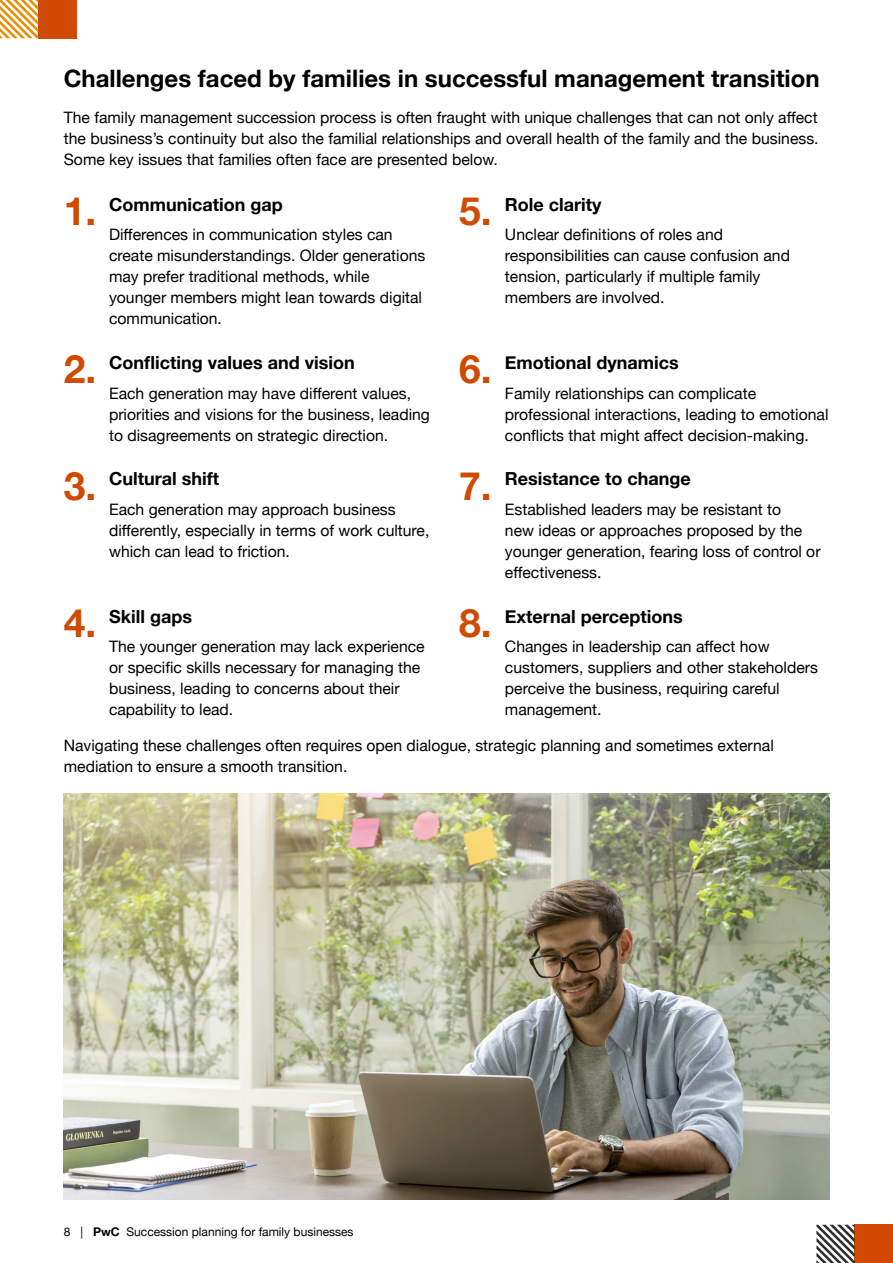
<style>
.page{position:relative;width:893px;height:1263px;background:#fff}
.page>*{position:absolute;margin:0;border:0;box-sizing:border-box;transform-origin:0 0}
.t1{font:700 39px "Helvetica Neue";color:#d04a02}
.t2{font:700 24px "Helvetica Neue";color:#000}
.t3{font:700 18px "Helvetica Neue";color:#000}
.t4{font:15.75px/21px "Helvetica Neue";color:#000}
.t5{font:12px "Helvetica Neue";color:#000}
.s1{font-size:39px;color:#d04a02}
.s2{font-weight:700}
</style>
<div class="page">
<img style="left:64px;top:794px;width:765px;height:405px">
<div style="left:38px;top:0;width:39px;height:38px;background:#d04a02"></div>
<svg style="left:0;top:0;width:38px;height:38px"></svg>
<div style="left:855px;top:1225px;width:38px;height:38px;background:#d04a02"></div>
<svg style="left:816px;top:1225px;width:39px;height:38px"></svg>
<h2 class="t2" style="left:64px;top:60px;width:757px">Challenges faced by families in successful management transition</h2>
<p class="t4" style="left:64px;top:108px;width:756px;text-align:justify">The family management succession process is often fraught with unique challenges that can not only affect the business’s continuity but also the familial relationships and overall health of the family and the business.<br>Some key issues that families often face are presented below.</p>
<h1 class="t1" style="left:64px;top:180px;width:34px">1.</h1>
<p class="t3" style="left:459px;top:190px;width:144px"><span class="s1">5.</span> Role clarity</p>
<p class="t4" style="left:505px;top:225px;width:287px">Unclear definitions of roles and responsibilities can cause confusion and tension, particularly if multiple family members are involved.</p>
<p class="t3" style="left:109px;top:190px;width:175px">Communication gap</p>
<p class="t4" style="left:109px;top:225px;width:318px">Differences in communication styles can create misunderstandings. Older generations may prefer traditional methods, while younger members might lean towards digital communication.</p>
<h1 class="t1" style="left:64px;top:339px;width:34px">2.</h1>
<h1 class="t1" style="left:459px;top:339px;width:34px">6.</h1>
<p class="t3" style="left:109px;top:349px;width:247px">Conflicting values and vision</p>
<p class="t4" style="left:109px;top:384px;width:322px">Each generation may have different values, priorities and visions for the business, leading to disagreements on strategic direction.</p>
<p class="t3" style="left:505px;top:349px;width:175px">Emotional dynamics</p>
<p class="t4" style="left:505px;top:384px;width:325px">Family relationships can complicate professional interactions, leading to emotional conflicts that might affect decision-making.</p>
<p class="t3" style="left:109px;top:464px;width:111px">Cultural shift</p>
<p class="t4" style="left:109px;top:499px;width:322px">Each generation may approach business differently, especially in terms of work culture, which can lead to friction.</p>
<h1 class="t1" style="left:64px;top:456px;width:34px">3.</h1>
<h1 class="t1" style="left:459px;top:456px;width:34px">7.</h1>
<p class="t3" style="left:505px;top:464px;width:187px">Resistance to change</p>
<p class="t4" style="left:505px;top:499px;width:317px">Established leaders may be resistant to<br>new ideas or approaches proposed by the younger generation, fearing loss of control or effectiveness.</p>
<h1 class="t1" style="left:64px;top:592px;width:34px">4.</h1>
<h1 class="t1" style="left:459px;top:592px;width:34px">8.</h1>
<p class="t3" style="left:109px;top:602px;width:84px">Skill gaps</p>
<p class="t4" style="left:109px;top:637px;width:317px">The younger generation may lack experience or specific skills necessary for managing the business, leading to concerns about their capability to lead.</p>
<p class="t3" style="left:505px;top:602px;width:179px">External perceptions</p>
<p class="t4" style="left:505px;top:637px;width:315px">Changes in leadership can affect how customers, suppliers and other stakeholders perceive the business, requiring careful management.</p>
<p class="t4" style="left:64px;top:736px;width:712px">Navigating these challenges often requires open dialogue, strategic planning and sometimes external mediation to ensure a smooth transition.</p>
<p class="t5" style="left:64px;top:1223px;width:291px">8 | <span class="s2">PwC</span> Succession planning for family businesses</p>
</div>
